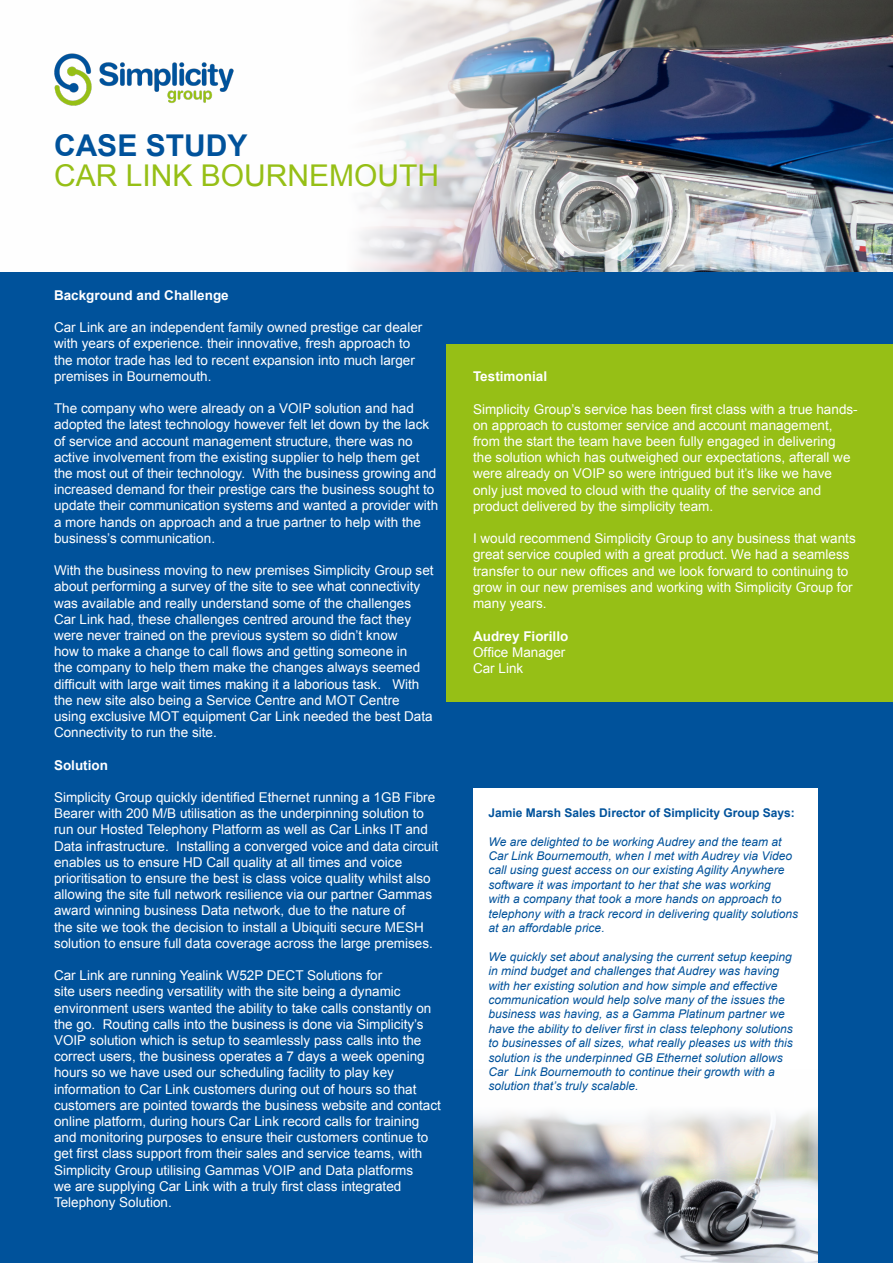
<style>
.page{position:relative;width:893px;height:1263px;background:#fff}
.page>*{position:absolute;margin:0;border:0;box-sizing:border-box;transform-origin:0 0}
.t1{font:30px "Arial";color:#96bf16}
.t2{font:700 30px "Arial";color:#00529b}
.t3{font:13.5px/16.2px "Arial";color:#fff}
.t4{font:700 13.5px "Arial";color:#fff}
.t5{font:italic 12px/14.4px "Arial";color:#00529b}
.t6{font:700 12px "Arial";color:#00529b}
</style>
<div class="page">
<img style="left:357px;top:0;width:536px;height:272px">
<div style="left:0;top:272px;width:893px;height:991px;background:#00529b"></div>
<div style="left:473px;top:789px;width:344px;height:474px;background:#fff"></div>
<img style="left:54px;top:53px;width:180px;height:53px">
<div style="left:446px;top:344px;width:447px;height:358px;background:#96bf16"></div>
<img style="left:473px;top:1112px;width:344px;height:151px">
<p class="t2" style="left:54px;top:125px;width:195px">CASE STUDY</p>
<p class="t1" style="left:54px;top:155px;width:387px">CAR LINK BOURNEMOUTH</p>
<p class="t4" style="left:54px;top:286px;width:176px">Background and Challenge</p>
<p class="t3" style="left:54px;top:319px;width:370px">Car Link are an independent family owned prestige car dealer with years of experience. their innovative, fresh approach to the motor trade has led to recent expansion into much larger premises in Bournemouth.</p>
<p class="t3" style="left:54px;top:400px;width:386px">The company who were already on a VOIP solution and had adopted the latest technology however felt let down by the lack of service and account management structure, there was no active involvement from the existing supplier to help them get the most out of their technology. With the business growing and increased demand for their prestige cars the business sought to update their communication systems and wanted a provider with a more hands on approach and a true partner to help with the business’s communication.</p>
<p class="t3" style="left:54px;top:562px;width:381px">With the business moving to new premises Simplicity Group set about performing a survey of the site to see what connectivity was available and really understand some of the challenges Car Link had, these challenges centred around the fact they were never trained on the previous system so didn’t know<br>how to make a change to call flows and getting someone in<br>the company to help them make the changes always seemed difficult with large wait times making it a laborious task. With the new site also being a Service Centre and MOT Centre using exclusive MOT equipment Car Link needed the best Data Connectivity to run the site.</p>
<p class="t4" style="left:54px;top:756px;width:55px">Solution</p>
<p class="t3" style="left:54px;top:789px;width:386px">Simplicity Group quickly identified Ethernet running a 1GB Fibre Bearer with 200 M/B utilisation as the underpinning solution to run our Hosted Telephony Platform as well as Car Links IT and Data infrastructure. Installing a converged voice and data circuit enables us to ensure HD Call quality at all times and voice prioritisation to ensure the best is class voice quality whilst also allowing the site full network resilience via our partner Gammas award winning business Data network, due to the nature of<br>the site we took the decision to install a Ubiquiti secure MESH solution to ensure full data coverage across the large premises.</p>
<p class="t3" style="left:54px;top:967px;width:388px">Car Link are running Yealink W52P DECT Solutions for<br>site users needing versatility with the site being a dynamic environment users wanted the ability to take calls constantly on the go. Routing calls into the business is done via Simplicity’s VOIP solution which is setup to seamlessly pass calls into the correct users, the business operates a 7 days a week opening hours so we have used our scheduling facility to play key information to Car Link customers during out of hours so that customers are pointed towards the business website and contact online platform, during hours Car Link record calls for training and monitoring purposes to ensure their customers continue to get first class support from their sales and service teams, with Simplicity Group utilising Gammas VOIP and Data platforms<br>we are supplying Car Link with a truly first class integrated Telephony Solution.</p>
<p class="t4" style="left:473px;top:368px;width:76px">Testimonial</p>
<p class="t3" style="left:473px;top:401px;width:386px">Simplicity Group’s service has been first class with a true hands&shy;on approach to customer service and account management, from the start the team have been fully engaged in delivering<br>the solution which has outweighed our expectations, afterall we were already on VOIP so were intrigued but it’s like we have only just moved to cloud with the quality of the service and product delivered by the simplicity team.</p>
<p class="t3" style="left:473px;top:531px;width:384px">I would recommend Simplicity Group to any business that wants great service coupled with a great product. We had a seamless transfer to our new offices and we look forward to continuing to grow in our new premises and working with Simplicity Group for many years.</p>
<p class="t4" style="left:473px;top:627px;width:97px">Audrey Fiorillo</p>
<p class="t3" style="left:473px;top:644px;width:94px">Office Manager</p>
<p class="t3" style="left:473px;top:660px;width:52px">Car Link</p>
<p class="t6" style="left:489px;top:804px;width:308px">Jamie Marsh Sales Director of Simplicity Group Says:</p>
<p class="t5" style="left:489px;top:834px;width:311px">We are delighted to be working Audrey and the team at Car Link Bournemouth, when I met with Audrey via Video call using guest access on our existing Agility Anywhere software it was important to her that she was working<br>with a company that took a more hands on approach to telephony with a track record in delivering quality solutions at an affordable price.</p>
<p class="t5" style="left:489px;top:949px;width:306px">We quickly set about analysing the current setup keeping in mind budget and challenges that Audrey was having with her existing solution and how simple and effective communication would help solve many of the issues the business was having, as a Gamma Platinum partner we have the ability to deliver first in class telephony solutions to businesses of all sizes, what really pleases us with this solution is the underpinned GB Ethernet solution allows Car Link Bournemouth to continue their growth with a solution that’s truly scalable.</p>
</div>
